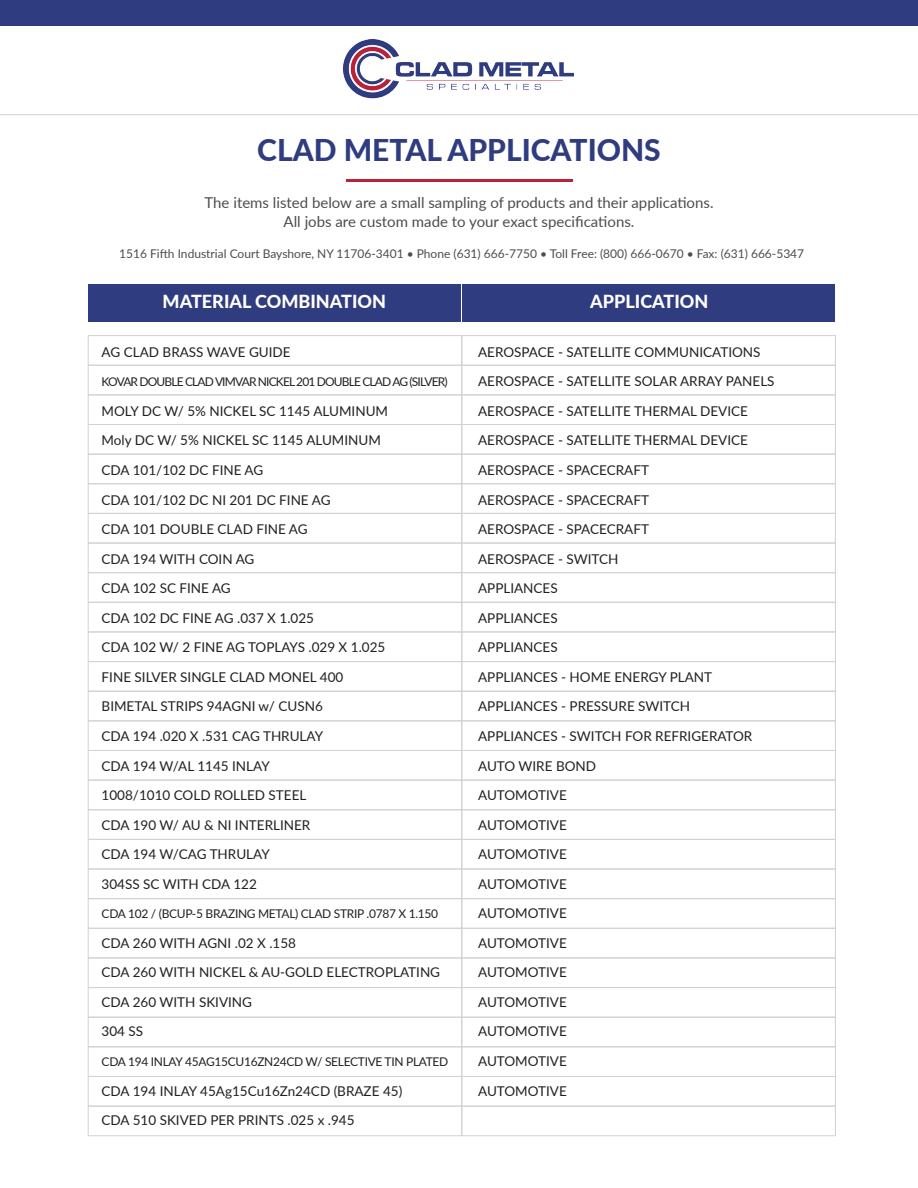
<style>
.page{position:relative;width:918px;height:1188px;background:#fff}
.page>*{position:absolute;margin:0;border:0;box-sizing:border-box;transform-origin:0 0}
.t1{font:800 30px "Lato";color:#2f3c7f}
.t2{font:800 18px "Lato";color:#fff}
.t3{font:15px/19.5px "Lato";color:#4b4c4c;text-align:center}
.t4{font:13.5px/29.5px "Lato";color:#231f20}
.t5{font:12px "Lato";color:#4b4c4c}
.t6{font:12px "Lato";letter-spacing:-.025em;color:#231f20}
.t7{font:12px "Lato";letter-spacing:-.07em;color:#231f20}
</style>
<div class="page">
<img style="left:344px;top:40px;width:230px;height:59px">
<div style="left:0;top:0;width:918px;height:26px;background:#2f3c7f"></div>
<hr style="left:346px;top:180px;width:226px;height:2px;background:#b92237">
<hr style="left:0;top:114px;width:918px;height:1px;background:#d1d2d4">
<div style="left:88px;top:335px;width:374px;height:31px;border:1px solid #d1d2d4"></div>
<div style="left:461px;top:335px;width:375px;height:31px;border:1px solid #d1d2d4"></div>
<div style="left:88px;top:365px;width:374px;height:30px;border:1px solid #d1d2d4"></div>
<div style="left:461px;top:365px;width:375px;height:30px;border:1px solid #d1d2d4"></div>
<div style="left:88px;top:394px;width:374px;height:31px;border:1px solid #d1d2d4"></div>
<div style="left:461px;top:394px;width:375px;height:31px;border:1px solid #d1d2d4"></div>
<div style="left:88px;top:424px;width:374px;height:31px;border:1px solid #d1d2d4"></div>
<div style="left:461px;top:424px;width:375px;height:31px;border:1px solid #d1d2d4"></div>
<div style="left:88px;top:454px;width:374px;height:30px;border:1px solid #d1d2d4"></div>
<div style="left:461px;top:454px;width:375px;height:30px;border:1px solid #d1d2d4"></div>
<div style="left:88px;top:483px;width:374px;height:31px;border:1px solid #d1d2d4"></div>
<div style="left:461px;top:483px;width:375px;height:31px;border:1px solid #d1d2d4"></div>
<div style="left:88px;top:513px;width:374px;height:30px;border:1px solid #d1d2d4"></div>
<div style="left:461px;top:513px;width:375px;height:30px;border:1px solid #d1d2d4"></div>
<div style="left:88px;top:543px;width:374px;height:30px;border:1px solid #d1d2d4"></div>
<div style="left:461px;top:543px;width:375px;height:30px;border:1px solid #d1d2d4"></div>
<div style="left:88px;top:572px;width:374px;height:31px;border:1px solid #d1d2d4"></div>
<div style="left:461px;top:572px;width:375px;height:31px;border:1px solid #d1d2d4"></div>
<div style="left:88px;top:602px;width:374px;height:30px;border:1px solid #d1d2d4"></div>
<div style="left:461px;top:602px;width:375px;height:30px;border:1px solid #d1d2d4"></div>
<div style="left:88px;top:632px;width:374px;height:30px;border:1px solid #d1d2d4"></div>
<div style="left:461px;top:632px;width:375px;height:30px;border:1px solid #d1d2d4"></div>
<div style="left:88px;top:661px;width:374px;height:31px;border:1px solid #d1d2d4"></div>
<div style="left:461px;top:661px;width:375px;height:31px;border:1px solid #d1d2d4"></div>
<div style="left:88px;top:691px;width:374px;height:30px;border:1px solid #d1d2d4"></div>
<div style="left:461px;top:691px;width:375px;height:30px;border:1px solid #d1d2d4"></div>
<div style="left:88px;top:720px;width:374px;height:31px;border:1px solid #d1d2d4"></div>
<div style="left:461px;top:720px;width:375px;height:31px;border:1px solid #d1d2d4"></div>
<div style="left:88px;top:750px;width:374px;height:30px;border:1px solid #d1d2d4"></div>
<div style="left:461px;top:750px;width:375px;height:30px;border:1px solid #d1d2d4"></div>
<div style="left:88px;top:780px;width:374px;height:30px;border:1px solid #d1d2d4"></div>
<div style="left:461px;top:780px;width:375px;height:30px;border:1px solid #d1d2d4"></div>
<div style="left:88px;top:809px;width:374px;height:31px;border:1px solid #d1d2d4"></div>
<div style="left:461px;top:809px;width:375px;height:31px;border:1px solid #d1d2d4"></div>
<div style="left:88px;top:839px;width:374px;height:30px;border:1px solid #d1d2d4"></div>
<div style="left:461px;top:839px;width:375px;height:30px;border:1px solid #d1d2d4"></div>
<div style="left:88px;top:869px;width:374px;height:30px;border:1px solid #d1d2d4"></div>
<div style="left:461px;top:869px;width:375px;height:30px;border:1px solid #d1d2d4"></div>
<div style="left:88px;top:898px;width:374px;height:31px;border:1px solid #d1d2d4"></div>
<div style="left:461px;top:898px;width:375px;height:31px;border:1px solid #d1d2d4"></div>
<div style="left:88px;top:928px;width:374px;height:30px;border:1px solid #d1d2d4"></div>
<div style="left:461px;top:928px;width:375px;height:30px;border:1px solid #d1d2d4"></div>
<div style="left:88px;top:958px;width:374px;height:30px;border:1px solid #d1d2d4"></div>
<div style="left:461px;top:958px;width:375px;height:30px;border:1px solid #d1d2d4"></div>
<div style="left:88px;top:987px;width:374px;height:31px;border:1px solid #d1d2d4"></div>
<div style="left:461px;top:987px;width:375px;height:31px;border:1px solid #d1d2d4"></div>
<div style="left:88px;top:1017px;width:374px;height:30px;border:1px solid #d1d2d4"></div>
<div style="left:461px;top:1017px;width:375px;height:30px;border:1px solid #d1d2d4"></div>
<div style="left:88px;top:1046px;width:374px;height:31px;border:1px solid #d1d2d4"></div>
<div style="left:461px;top:1046px;width:375px;height:31px;border:1px solid #d1d2d4"></div>
<div style="left:88px;top:284px;width:373px;height:38px;background:#2f3c7f"></div>
<div style="left:463px;top:284px;width:372px;height:38px;background:#2f3c7f"></div>
<div style="left:88px;top:1076px;width:374px;height:30px;border:1px solid #d1d2d4"></div>
<div style="left:461px;top:1076px;width:375px;height:30px;border:1px solid #d1d2d4"></div>
<div style="left:88px;top:1106px;width:374px;height:30px;border:1px solid #d1d2d4"></div>
<div style="left:461px;top:1106px;width:375px;height:30px;border:1px solid #d1d2d4"></div>
<h1 class="t1" style="left:257px;top:128px;width:405px">CLAD METAL APPLICATIONS</h1>
<p class="t3" style="left:205px;top:192px;width:510px">The items listed below are a small sampling of products and their applications.<br>All jobs are custom made to your exact specifications.</p>
<p class="t5" style="left:119px;top:245px;width:687px">1516 Fifth Industrial Court Bayshore, NY 11706-3401 • Phone (631) 666-7750 • Toll Free: (800) 666-0670 • Fax: (631) 666-5347</p>
<h2 class="t2" style="left:163px;top:288px;width:225px">MATERIAL COMBINATION</h2>
<h2 class="t2" style="left:590px;top:288px;width:120px">APPLICATION</h2>
<p class="t4" style="left:102px;top:337px;width:191px">AG CLAD BRASS WAVE GUIDE</p>
<p class="t7" style="left:102px;top:373px;width:348px">KOVAR DOUBLE CLAD VIMVAR NICKEL 201 DOUBLE CLAD AG (SILVER)</p>
<p class="t4" style="left:102px;top:396px;width:288px">MOLY DC W/ 5% NICKEL SC 1145 ALUMINUM<br>Moly DC W/ 5% NICKEL SC 1145 ALUMINUM<br>CDA 101/102 DC FINE AG<br>CDA 101/102 DC NI 201 DC FINE AG<br>CDA 101 DOUBLE CLAD FINE AG<br>CDA 194 WITH COIN AG<br>CDA 102 SC FINE AG<br>CDA 102 DC FINE AG .037 X 1.025<br>CDA 102 W/ 2 FINE AG TOPLAYS .029 X 1.025<br>FINE SILVER SINGLE CLAD MONEL 400<br>BIMETAL STRIPS 94AGNI w/ CUSN6<br>CDA 194 .020 X .531 CAG THRULAY<br>CDA 194 W/AL 1145 INLAY<br>1008/1010 COLD ROLLED STEEL<br>CDA 190 W/ AU &amp; NI INTERLINER<br>CDA 194 W/CAG THRULAY<br>304SS SC WITH CDA 122</p>
<p class="t6" style="left:102px;top:905px;width:338px">CDA 102 / (BCUP-5 BRAZING METAL) CLAD STRIP .0787 X 1.150</p>
<p class="t4" style="left:102px;top:928px;width:340px">CDA 260 WITH AGNI .02 X .158<br>CDA 260 WITH NICKEL &amp; AU-GOLD ELECTROPLATING<br>CDA 260 WITH SKIVING<br>304 SS</p>
<p class="t6" style="left:102px;top:1053px;width:348px">CDA 194 INLAY 45AG15CU16ZN24CD W/ SELECTIVE TIN PLATED</p>
<p class="t4" style="left:102px;top:1075px;width:302px">CDA 194 INLAY 45Ag15Cu16Zn24CD (BRAZE 45)<br>CDA 510 SKIVED PER PRINTS .025 x .945</p>
<p class="t4" style="left:478px;top:337px;width:298px">AEROSPACE - SATELLITE COMMUNICATIONS<br>AEROSPACE - SATELLITE SOLAR ARRAY PANELS<br>AEROSPACE - SATELLITE THERMAL DEVICE<br>AEROSPACE - SATELLITE THERMAL DEVICE<br>AEROSPACE - SPACECRAFT<br>AEROSPACE - SPACECRAFT<br>AEROSPACE - SPACECRAFT<br>AEROSPACE - SWITCH<br>APPLIANCES<br>APPLIANCES<br>APPLIANCES<br>APPLIANCES - HOME ENERGY PLANT<br>APPLIANCES - PRESSURE SWITCH<br>APPLIANCES - SWITCH FOR REFRIGERATOR<br>AUTO WIRE BOND<br>AUTOMOTIVE<br>AUTOMOTIVE<br>AUTOMOTIVE<br>AUTOMOTIVE<br>AUTOMOTIVE<br>AUTOMOTIVE<br>AUTOMOTIVE<br>AUTOMOTIVE<br>AUTOMOTIVE<br>AUTOMOTIVE<br>AUTOMOTIVE</p>
</div>
